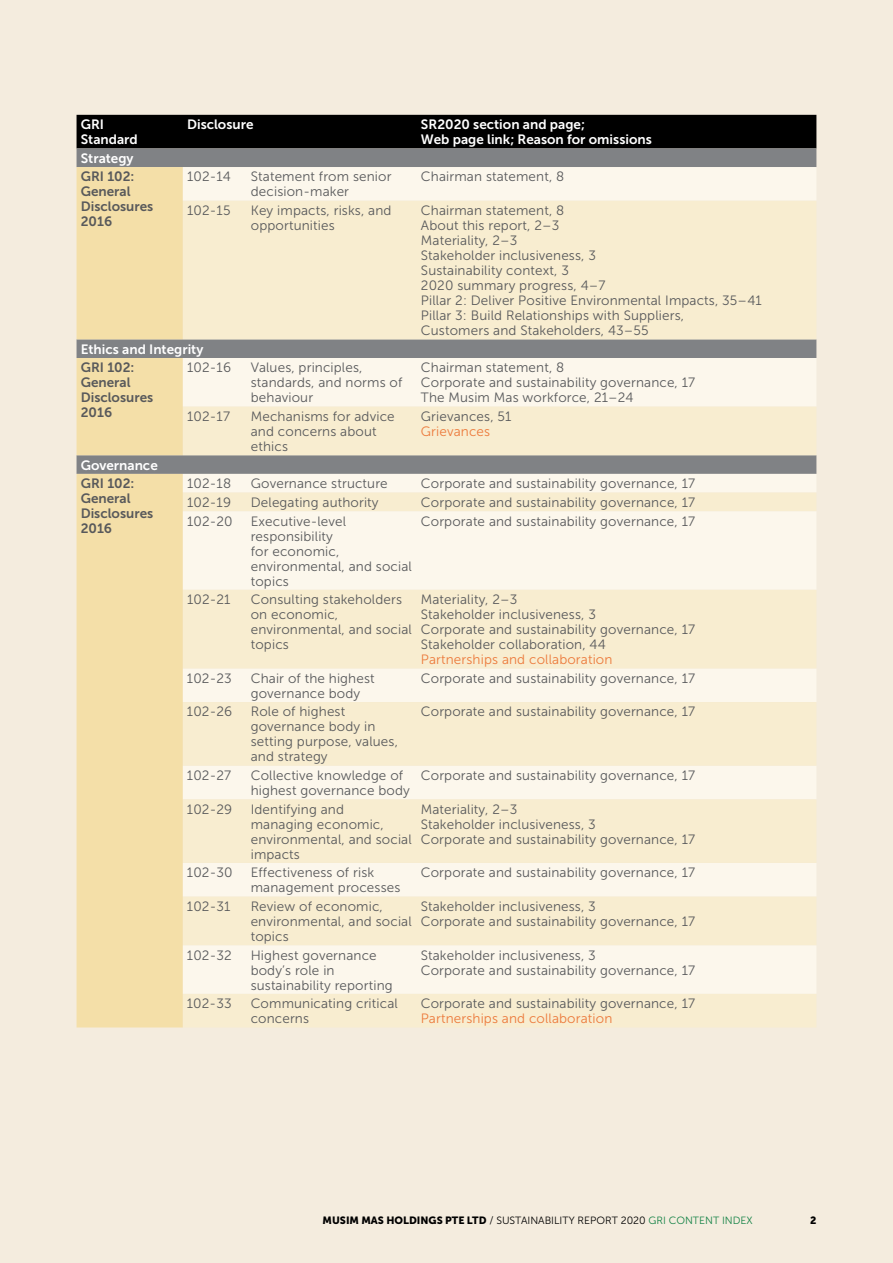
<style>
.page{position:relative;width:893px;height:1263px;background:#f4ecde}
.page>*{position:absolute;margin:0;border:0;box-sizing:border-box;transform-origin:0 0}
.t1{font:13.5px/15px "Museo Sans 300";letter-spacing:.01em;color:#58595b}
.t2{font:13.5px/15px "Museo Sans 700";color:#fff}
.t3{font:13.5px/15px "Museo Sans 700";color:#58595b}
.t4{font:13.5px "Museo Sans 300";letter-spacing:.01em;color:#ec7a3c}
.t5{font:10.5px "Museo Sans 300";color:#000}
.t6{font:10.5px "Museo Sans 900";color:#000}
.s1{font-family:"Museo Sans 900"}
.s2{color:#118144}
</style>
<div class="page">
<div style="left:77px;top:115px;width:739px;height:33px;background:#000"></div>
<div style="left:77px;top:148px;width:739px;height:19px;background:#808285"></div>
<div style="left:77px;top:167px;width:106px;height:860px;background:#f4dfa8"></div>
<div style="left:183px;top:167px;width:633px;height:33px;background:#fcf7ec"></div>
<svg style="left:183px;top:201px;width:633px;height:826px;fill:#f8edd0"></svg>
<p class="t2" style="left:81px;top:117px;width:59px">GRI<br>Standard</p>
<p class="t2" style="left:187px;top:117px;width:68px">Disclosure</p>
<p class="t2" style="left:421px;top:117px;width:232px">SR2020 section and page;<br>Web page link; Reason for omissions</p>
<p class="t2" style="left:81px;top:151px;width:54px">Strategy</p>
<p class="t3" style="left:81px;top:169px;width:74px">GRI 102:<br>General<br>Disclosures<br>2016</p>
<p class="t1" style="left:187px;top:169px;width:45px">102-14</p>
<p class="t1" style="left:251px;top:169px;width:142px">Statement from senior decision-maker</p>
<p class="t1" style="left:421px;top:169px;width:145px">Chairman statement, 8</p>
<p class="t1" style="left:187px;top:203px;width:45px">102-15</p>
<p class="t1" style="left:251px;top:203px;width:142px">Key impacts, risks, and opportunities</p>
<p class="t1" style="left:421px;top:203px;width:342px">Chairman statement, 8<br>About this report, 2–3<br>Materiality, 2–3<br>Stakeholder inclusiveness, 3<br>Sustainability context, 3<br>2020 summary progress, 4–7<br>Pillar 2: Deliver Positive Environmental Impacts, 35–41<br>Pillar 3: Build Relationships with Suppliers,<br>Customers and Stakeholders, 43–55</p>
<p class="t2" style="left:81px;top:342px;width:124px">Ethics and Integrity</p>
<p class="t3" style="left:81px;top:360px;width:74px">GRI 102:<br>General<br>Disclosures<br>2016</p>
<p class="t1" style="left:187px;top:360px;width:45px">102-16</p>
<p class="t1" style="left:251px;top:360px;width:153px">Values, principles, standards, and norms of behaviour</p>
<p class="t1" style="left:421px;top:360px;width:276px">Chairman statement, 8<br>Corporate and sustainability governance, 17<br>The Musim Mas workforce, 21–24</p>
<p class="t1" style="left:187px;top:409px;width:44px">102-17</p>
<p class="t1" style="left:251px;top:409px;width:145px">Mechanisms for advice and concerns about ethics</p>
<p class="t1" style="left:421px;top:409px;width:92px">Grievances, 51</p>
<p class="t4" style="left:421px;top:424px;width:71px">Grievances</p>
<p class="t2" style="left:81px;top:457px;width:79px">Governance</p>
<p class="t3" style="left:81px;top:476px;width:74px">GRI 102:<br>General<br>Disclosures<br>2016</p>
<p class="t1" style="left:187px;top:476px;width:46px">102-18</p>
<p class="t1" style="left:251px;top:476px;width:138px">Governance structure</p>
<p class="t1" style="left:421px;top:476px;width:276px">Corporate and sustainability governance, 17</p>
<p class="t1" style="left:187px;top:495px;width:45px">102-19</p>
<p class="t1" style="left:251px;top:495px;width:129px">Delegating authority</p>
<p class="t1" style="left:421px;top:495px;width:276px">Corporate and sustainability governance, 17</p>
<p class="t1" style="left:187px;top:513px;width:47px">102-20</p>
<p class="t1" style="left:251px;top:513px;width:163px">Executive-level responsibility<br>for economic, environmental, and social topics</p>
<p class="t1" style="left:421px;top:513px;width:276px">Corporate and sustainability governance, 17</p>
<p class="t1" style="left:187px;top:592px;width:45px">102-21</p>
<p class="t1" style="left:251px;top:592px;width:163px">Consulting stakeholders on economic, environmental, and social topics</p>
<p class="t1" style="left:421px;top:592px;width:276px">Materiality, 2–3<br>Stakeholder inclusiveness, 3<br>Corporate and sustainability governance, 17<br>Stakeholder collaboration, 44</p>
<p class="t4" style="left:421px;top:652px;width:193px">Partnerships and collaboration</p>
<p class="t1" style="left:187px;top:671px;width:46px">102-23</p>
<p class="t1" style="left:251px;top:671px;width:125px">Chair of the highest governance body</p>
<p class="t1" style="left:421px;top:671px;width:276px">Corporate and sustainability governance, 17</p>
<p class="t1" style="left:187px;top:704px;width:47px">102-26</p>
<p class="t1" style="left:251px;top:704px;width:149px">Role of highest governance body in setting purpose, values, and strategy</p>
<p class="t1" style="left:421px;top:704px;width:276px">Corporate and sustainability governance, 17</p>
<p class="t1" style="left:187px;top:768px;width:46px">102-27</p>
<p class="t1" style="left:251px;top:768px;width:161px">Collective knowledge of highest governance body</p>
<p class="t1" style="left:421px;top:768px;width:276px">Corporate and sustainability governance, 17</p>
<p class="t1" style="left:187px;top:802px;width:47px">102-29</p>
<p class="t1" style="left:251px;top:802px;width:163px">Identifying and<br>managing economic, environmental, and social impacts</p>
<p class="t1" style="left:421px;top:802px;width:276px">Materiality, 2–3<br>Stakeholder inclusiveness, 3<br>Corporate and sustainability governance, 17</p>
<p class="t1" style="left:187px;top:865px;width:47px">102-30</p>
<p class="t1" style="left:251px;top:865px;width:151px">Effectiveness of risk management processes</p>
<p class="t1" style="left:421px;top:865px;width:276px">Corporate and sustainability governance, 17</p>
<p class="t1" style="left:187px;top:899px;width:45px">102-31</p>
<p class="t1" style="left:251px;top:899px;width:163px">Review of economic, environmental, and social topics</p>
<p class="t1" style="left:421px;top:899px;width:276px">Stakeholder inclusiveness, 3<br>Corporate and sustainability governance, 17</p>
<p class="t1" style="left:187px;top:947px;width:46px">102-32</p>
<p class="t1" style="left:251px;top:947px;width:144px">Highest governance body’s role in sustainability reporting</p>
<p class="t1" style="left:421px;top:947px;width:276px">Stakeholder inclusiveness, 3<br>Corporate and sustainability governance, 17</p>
<p class="t1" style="left:187px;top:996px;width:46px">102-33</p>
<p class="t1" style="left:251px;top:996px;width:149px">Communicating critical concerns</p>
<p class="t1" style="left:421px;top:996px;width:276px">Corporate and sustainability governance, 17</p>
<p class="t4" style="left:421px;top:1011px;width:193px">Partnerships and collaboration</p>
<p class="t5" style="left:323px;top:1215px;width:432px"><span class="s1">MUSIM MAS HOLDINGS PTE LTD</span> / SUSTAINABILITY REPORT 2020 <span class="s2">GRI CONTENT INDEX</span></p>
<p class="t6" style="left:810px;top:1214px;width:8px">2</p>
</div>
